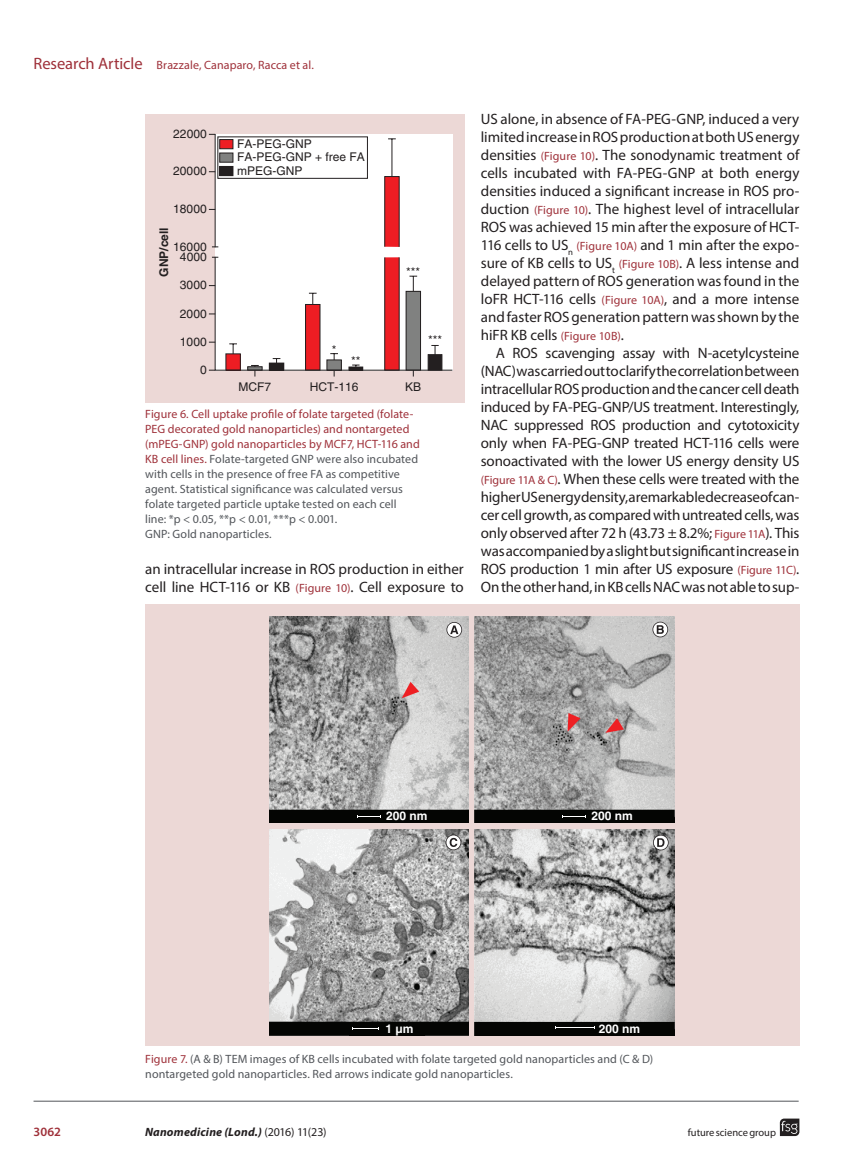
<style>
.page{position:relative;width:867px;height:1173px;background:#fff}
.page>*{position:absolute;margin:0;border:0;box-sizing:border-box;transform-origin:0 0}
.t1{font:15px/18px "Myriad Pro";letter-spacing:-.005em;color:#231f20;text-align:justify}
.t2{font:600 12.75px "Myriad Pro";color:#9f313a}
.t3{font:12px/15px "Myriad Pro";letter-spacing:.005em;color:#52555a}
.t4{font:12px/13.5px "Helvetica LT Std";color:#231f20}
.t5{font:12px "Myriad Pro";letter-spacing:.01em;color:#9f313a}
.t6{font:italic 700 12px "Myriad Pro";letter-spacing:.015em;color:#231f20}
.t7{font:700 12px "Helvetica LT Std";color:#fff}
.t8{font:700 12px "Helvetica LT Std";color:#231f20}
.t9{font:10.5px "Myriad Pro";color:#231f20}
.s1{font-size:16.5px}
.s2{color:#9f313a}
.s3{font-size:12px;color:#9f313a}
.s4{font-weight:400;font-style:normal}
</style>
<div class="page">
<div style="left:145px;top:114px;width:319px;height:288px;background:#ecd8d6"></div>
<svg style="left:208px;top:134px;width:210px;height:243px"></svg>
<hr style="left:215px;top:134px;width:1px;height:113px;background:#231f20">
<div style="left:384px;top:138px;width:55px;height:28px;background:#fff"></div>
<div style="left:219px;top:139px;width:14px;height:10px;background:#ee1d23;border:1px solid #231f20"></div>
<div style="left:219px;top:153px;width:14px;height:10px;background:#808180;border:1px solid #231f20"></div>
<svg style="left:214px;top:166px;width:239px;height:205px;background:#f0e1e2"></svg>
<div style="left:145px;top:604px;width:654px;height:441px;background:#ecd8d6"></div>
<img style="left:269px;top:829px;width:200px;height:206px">
<img style="left:474px;top:829px;width:200px;height:206px">
<img style="left:474px;top:617px;width:200px;height:206px">
<img style="left:269px;top:616px;width:200px;height:207px">
<svg style="left:446px;top:622px;width:16px;height:15px"></svg>
<svg style="left:652px;top:621px;width:16px;height:16px"></svg>
<svg style="left:445px;top:834px;width:16px;height:16px"></svg>
<svg style="left:653px;top:834px;width:15px;height:16px"></svg>
<svg style="left:357px;top:814px;width:24px;height:3px"></svg>
<svg style="left:562px;top:814px;width:24px;height:3px"></svg>
<svg style="left:352px;top:1027px;width:27px;height:3px"></svg>
<hr style="left:555px;top:1027px;width:39px;height:1px;background:#fff">
<svg style="left:779px;top:1118px;width:20px;height:18px"></svg>
<hr style="left:34px;top:1100px;width:764px;height:1px;background:#52555a">
<p class="t5" style="left:34px;top:58px;width:282px"><span class="s1">Research Article</span> Brazzale, Canaparo, Racca et al.</p>
<p class="t4" style="left:173px;top:127px;width:35px">22000</p>
<p class="t4" style="left:173px;top:164px;width:35px">20000</p>
<p class="t4" style="left:173px;top:202px;width:35px">18000</p>
<p class="t8" style="left:157px;top:277px;width:51px;rotate:-90deg">GNP/cell</p>
<p class="t4" style="left:173px;top:239px;width:35px">16000</p>
<p class="t4" style="left:180px;top:250px;width:28px">4000</p>
<p class="t4" style="left:180px;top:278px;width:28px">3000</p>
<p class="t4" style="left:180px;top:306px;width:28px">2000</p>
<p class="t4" style="left:180px;top:335px;width:28px">1000</p>
<p class="t4" style="left:200px;top:363px;width:8px">0</p>
<p class="t4" style="left:237px;top:137px;width:129px">FA-PEG-GNP<br>FA-PEG-GNP + free FA mPEG-GNP</p>
<p class="t4" style="left:332px;top:343px;width:6px">*</p>
<p class="t4" style="left:351px;top:354px;width:11px">**</p>
<p class="t4" style="left:406px;top:265px;width:16px">***</p>
<p class="t4" style="left:428px;top:333px;width:16px">***</p>
<p class="t4" style="left:238px;top:380px;width:34px">MCF7</p>
<p class="t4" style="left:310px;top:380px;width:50px">HCT-116</p>
<p class="t4" style="left:405px;top:380px;width:18px">KB</p>
<p class="t3" style="left:145px;top:406px;width:276px"><span class="s2">Figure 6. Cell uptake profile of folate targeted (folate-PEG decorated gold nanoparticles) and nontargeted (mPEG-GNP) gold nanoparticles by MCF7, HCT-116 and KB cell lines.</span> Folate-targeted GNP were also incubated with cells in the presence of free FA as competitive agent. Statistical significance was calculated versus folate targeted particle uptake tested on each cell line: *p &lt; 0.05, **p &lt; 0.01, ***p &lt; 0.001.<br>GNP: Gold nanoparticles.</p>
<p class="t1" style="left:145px;top:559px;width:320px">an intracellular increase in ROS production in either cell line HCT-116 or KB <span class="s3">(Figure 10)</span>. Cell exposure to</p>
<p class="t1" style="left:481px;top:109px;width:320px">US alone, in absence of FA-PEG-GNP, induced a very limited increase in ROS production at both US energy densities <span class="s3">(Figure 10)</span>. The sonodynamic treatment of cells incubated with FA-PEG-GNP at both energy densities induced a significant increase in ROS pro&shy;duction <span class="s3">(Figure 10)</span>. The highest level of intracellular ROS was achieved 15 min after the exposure of HCT-116 cells to US<sub>n</sub> <span class="s3">(Figure 10A)</span> and 1 min after the expo&shy;sure of KB cells to US<sub>t</sub> <span class="s3">(Figure 10B)</span>. A less intense and delayed pattern of ROS generation was found in the loFR HCT-116 cells <span class="s3">(Figure 10A)</span>, and a more intense and faster ROS generation pattern was shown by the hiFR KB cells <span class="s3">(Figure 10B)</span>.</p>
<p class="t1" style="left:481px;top:343px;width:320px;text-indent:15px">A ROS scavenging assay with N-acetylcysteine (NAC) was carried out to clarify the correlation between intracellular ROS production and the cancer cell death induced by FA-PEG-GNP/US treatment. Interestingly, NAC suppressed ROS production and cytotoxicity only when FA-PEG-GNP treated HCT-116 cells were sonoactivated with the lower US energy density US <span class="s3">(Figure 11A &amp; C)</span>. When these cells were treated with the higher US energy density, a remarkable decrease of can&shy;cer cell growth, as compared with untreated cells, was only observed after 72 h (43.73 ± 8.2%; <span class="s3">Figure 11A</span>). This was accompanied by a slight but significant increase in ROS production 1 min after US exposure <span class="s3">(Figure 11C)</span>.<br>On the other hand, in KB cells NAC was not able to sup-</p>
<p class="t7" style="left:386px;top:809px;width:43px">200 nm</p>
<p class="t7" style="left:591px;top:809px;width:43px">200 nm</p>
<p class="t7" style="left:385px;top:1021px;width:30px">1 µm</p>
<p class="t7" style="left:598px;top:1021px;width:43px">200 nm</p>
<p class="t3" style="left:145px;top:1051px;width:509px"><span class="s2">Figure 7.</span> (A &amp; B) TEM images of KB cells incubated with folate targeted gold nanoparticles and (C &amp; D) nontargeted gold nanoparticles. Red arrows indicate gold nanoparticles.</p>
<p class="t2" style="left:34px;top:1123px;width:29px">3062</p>
<p class="t6" style="left:145px;top:1123px;width:183px">Nanomedicine (Lond.) <span class="s4">(2016) 11(23)</span></p>
<p class="t9" style="left:687px;top:1126px;width:90px">future science group</p>
</div>
